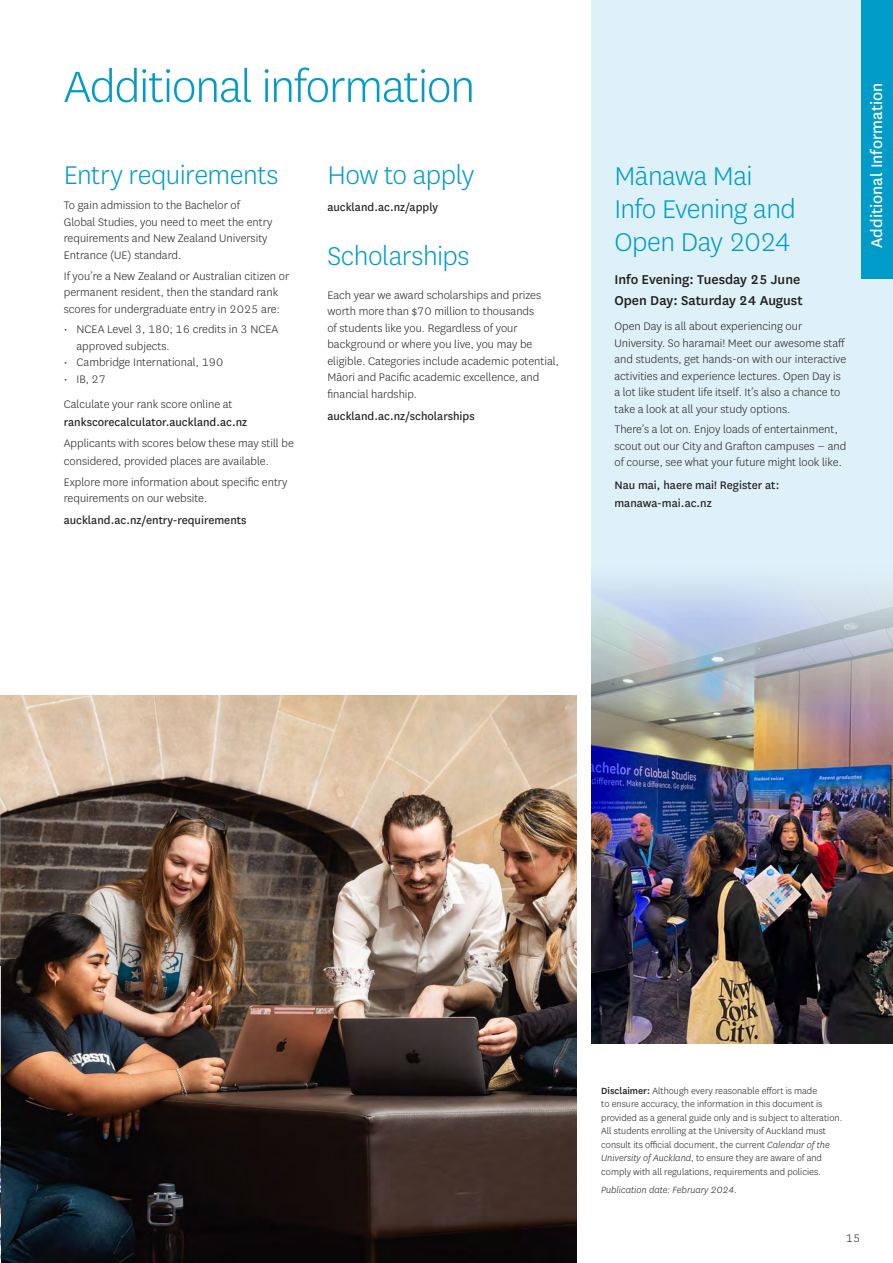
<style>
.page{position:relative;width:893px;height:1263px;background:#fff}
.page>*{position:absolute;margin:0;border:0;box-sizing:border-box;transform-origin:0 0}
._2023_Eng_Heading_A{font:300 51px "National";letter-spacing:-.025em;color:#009bc8}
.Subheading_A{font:300 30px/33px "National";letter-spacing:-.02em;color:#009bc8}
.Bodycopy{font:18px "National";color:#fff}
.Subheading_A-2{font:500 15px "National";color:#231f20}
.Subheading_B{font:500 15px "National";color:#231f20}
.Bodycopy-2{font:300 12.75px/16.5px "National";color:#231f20}
.Bodycopy-3{font:12.75px/18px "National";color:#231f20}
.Bodycopy-4{font:300 10.5px/13.5px "National";color:#231f20}
.Bodycopy-5{font:italic 300 10.5px "National";color:#231f20}
.s1{font-weight:300}
.s2{font-weight:500}
.s3{font-style:italic}
</style>
<div class="page">
<div style="left:591px;top:0;width:302px;height:829px;background:#dff1f8"></div>
<img style="left:591px;top:581px;width:302px;height:462px">
<div style="left:861px;top:0;width:32px;height:278px;background:#009bc8"></div>
<img style="left:0;top:695px;width:576px;height:568px">
<img style="left:0;top:695px;width:1px;height:268px">
<img style="left:0;top:967px;width:1px;height:296px">
<p class="_2023_Eng_Heading_A" style="left:64px;top:55px;width:413px">Additional information</p>
<p class="Subheading_A" style="left:64px;top:158px;width:216px">Entry requirements</p>
<p class="Bodycopy-2" style="left:64px;top:197px;width:210px">To gain admission to the Bachelor of Global Studies, you need to meet the entry requirements and New Zealand University Entrance (UE) standard.</p>
<p class="Bodycopy-2" style="left:64px;top:267px;width:227px">If you’re a New Zealand or Australian citizen or permanent resident, then the standard rank scores for undergraduate entry in 2025 are:</p>
<p class="Bodycopy-2" style="left:77px;top:321px;width:203px;text-indent:-13px">• NCEA Level 3, 180; 16 credits in 3 NCEA approved subjects.</p>
<p class="Bodycopy-2" style="left:64px;top:354px;width:161px">• Cambridge International, 190</p>
<p class="Bodycopy-2" style="left:64px;top:370px;width:44px">• IB, 27</p>
<p class="Bodycopy-3" style="left:64px;top:394px;width:185px"><span class="s1">Calculate your rank score online at </span>rankscorecalculator.auckland.ac.nz</p>
<p class="Bodycopy-2" style="left:64px;top:433px;width:232px;line-height:18px">Applicants with scores below these may still be considered, provided places are available.</p>
<p class="Bodycopy-2" style="left:64px;top:473px;width:225px">Explore more information about specific entry requirements on our website.</p>
<p class="Bodycopy-3" style="left:64px;top:511px;width:184px">auckland.ac.nz/entry-requirements</p>
<p class="Subheading_A" style="left:327px;top:158px;width:148px">How to apply</p>
<p class="Bodycopy-3" style="left:327px;top:197px;width:112px">auckland.ac.nz/apply</p>
<p class="Subheading_A" style="left:327px;top:239px;width:144px">Scholarships</p>
<p class="Bodycopy-2" style="left:327px;top:286px;width:233px">Each year we award scholarships and prizes worth more than $70 million to thousands<br>of students like you. Regardless of your background or where you live, you may be eligible. Categories include academic potential, Māori and Pacific academic excellence, and financial hardship.</p>
<p class="Bodycopy-3" style="left:327px;top:406px;width:149px">auckland.ac.nz/scholarships</p>
<p class="Subheading_A" style="left:614px;top:158px;width:183px">Mānawa Mai<br>Info Evening and<br>Open Day 2024</p>
<p class="Subheading_A-2" style="left:614px;top:270px;width:187px">Info Evening: Tuesday 25 June</p>
<p class="Subheading_B" style="left:614px;top:290px;width:190px">Open Day: Saturday 24 August</p>
<p class="Bodycopy-2" style="left:614px;top:318px;width:233px">Open Day is all about experiencing our University. So haramai! Meet our awesome staff and students, get hands-on with our interactive activities and experience lectures. Open Day is a lot like student life itself. It’s also a chance to take a look at all your study options.</p>
<p class="Bodycopy-2" style="left:614px;top:421px;width:233px">There’s a lot on. Enjoy loads of entertainment, scout out our City and Grafton campuses ‒ and of course, see what your future might look like.</p>
<p class="Bodycopy-3" style="left:614px;top:475px;width:166px">Nau mai, haere mai! Register at: manawa-mai.ac.nz</p>
<p class="Bodycopy" style="left:864px;top:248px;width:166px;rotate:-90deg">Additional Information</p>
<p class="Bodycopy-4" style="left:601px;top:1084px;width:243px"><span class="s2">Disclaimer:</span> Although every reasonable effort is made<br>to ensure accuracy, the information in this document is provided as a general guide only and is subject to alteration.<br>All students enrolling at the University of Auckland must consult its official document, the current <span class="s3">Calendar of the University of Auckland</span>, to ensure they are aware of and comply with all regulations, requirements and policies.</p>
<p class="Bodycopy-5" style="left:601px;top:1183px;width:137px">Publication date: February 2024.</p>
<p class="Bodycopy-2" style="left:846px;top:1230px;width:16px">15</p>
</div>
